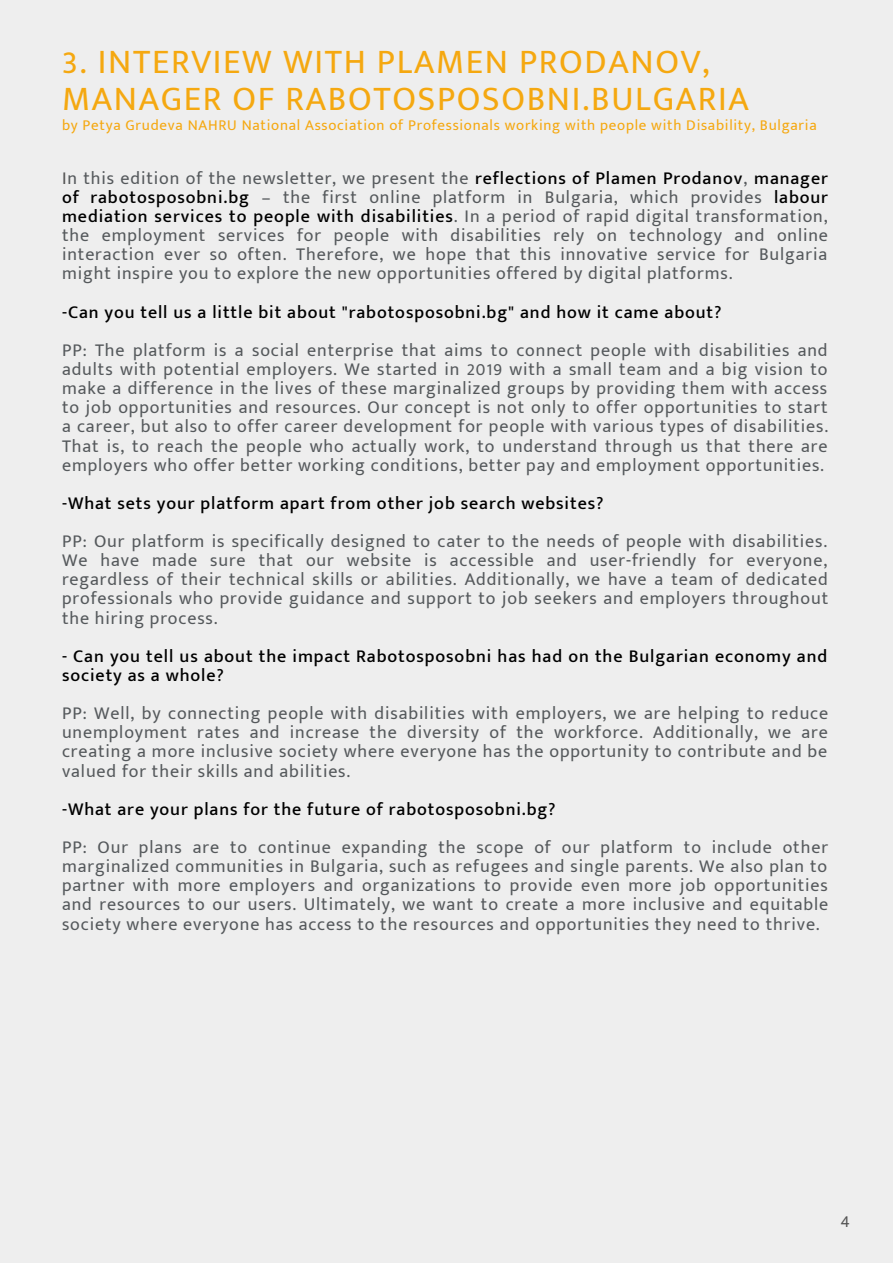
<style>
.page{position:relative;width:893px;height:1264px;background:#fff}
.page>*{position:absolute;margin:0;border:0;box-sizing:border-box;transform-origin:0 0}
.t1{font:34.5px/37px "Mukta Mahee";letter-spacing:.05em;color:#f5a810}
.t2{font:18px/19px "Mukta Mahee";letter-spacing:.05em;color:#55595c;text-align:justify}
.t3{font:500 18px/19px "Mukta Mahee";letter-spacing:.05em;color:#000}
.t4{font:18px "Mukta Mahee";color:#545454}
.t5{font:15px "Mukta Mahee";letter-spacing:.05em;color:#f5a810}
.s1{color:#545454}
.s2{font-weight:500;color:#000}
</style>
<div class="page">
<div style="left:0;top:0;width:892px;height:1262px;background:#eee"></div>
<p class="t1" style="left:62px;top:42px;width:688px">3. INTERVIEW WITH PLAMEN PRODANOV,<br>MANAGER OF RABOTOSPOSOBNI.BULGARIA</p>
<p class="t5" style="left:62px;top:116px;width:756px">by Petya Grudeva NAHRU National Association of Professionals working with people with Disability, Bulgaria</p>
<p class="t2" style="left:62px;top:168px;width:767px"><span class="s1">I</span>n this edition of the newsletter, we present the <span class="s2">reflections of Plamen Prodanov</span>, <span class="s2">manager of rabotosposobni.bg</span> – the first online platform in Bulgaria, which provides <span class="s2">labour mediation services to people with disabilities</span>. In a period of rapid digital transformation, the employment services for people with disabilities rely on technology and online interaction ever so often. Therefore, we hope that this innovative service for Bulgaria might inspire you to explore the new opportunities offered by digital platforms.</p>
<p class="t3" style="left:62px;top:302px;width:660px">-Can you tell us a little bit about "rabotosposobni.bg" and how it came about?</p>
<p class="t2" style="left:62px;top:340px;width:767px">PP: The platform is a social enterprise that aims to connect people with disabilities and adults with potential employers. We started in 2019 with a small team and a big vision to make a difference in the lives of these marginalized groups by providing them with access to job opportunities and resources. Our concept is not only to offer opportunities to start a career, but also to offer career development for people with various types of disabilities.<br>That is, to reach the people who actually work, to understand through us that there are employers who offer better working conditions, better pay and employment opportunities.</p>
<p class="t3" style="left:62px;top:493px;width:543px">-What sets your platform apart from other job search websites?</p>
<p class="t2" style="left:62px;top:531px;width:767px">PP: Our platform is specifically designed to cater to the needs of people with disabilities.<br>We have made sure that our website is accessible and user-friendly for everyone, regardless of their technical skills or abilities. Additionally, we have a team of dedicated professionals who provide guidance and support to job seekers and employers throughout the hiring process.</p>
<p class="t3" style="left:62px;top:646px;width:766px">- Can you tell us about the impact Rabotosposobni has had on the Bulgarian economy and society as a whole?</p>
<p class="t2" style="left:62px;top:703px;width:767px">PP: Well, by connecting people with disabilities with employers, we are helping to reduce unemployment rates and increase the diversity of the workforce. Additionally, we are creating a more inclusive society where everyone has the opportunity to contribute and be valued for their skills and abilities.</p>
<p class="t3" style="left:62px;top:799px;width:495px">-What are your plans for the future of rabotosposobni.bg?</p>
<p class="t2" style="left:62px;top:837px;width:767px">PP: Our plans are to continue expanding the scope of our platform to include other marginalized communities in Bulgaria, such as refugees and single parents. We also plan to partner with more employers and organizations to provide even more job opportunities and resources to our users. Ultimately, we want to create a more inclusive and equitable society where everyone has access to the resources and opportunities they need to thrive.</p>
<p class="t4" style="left:840px;top:1209px;width:10px">4</p>
</div>
